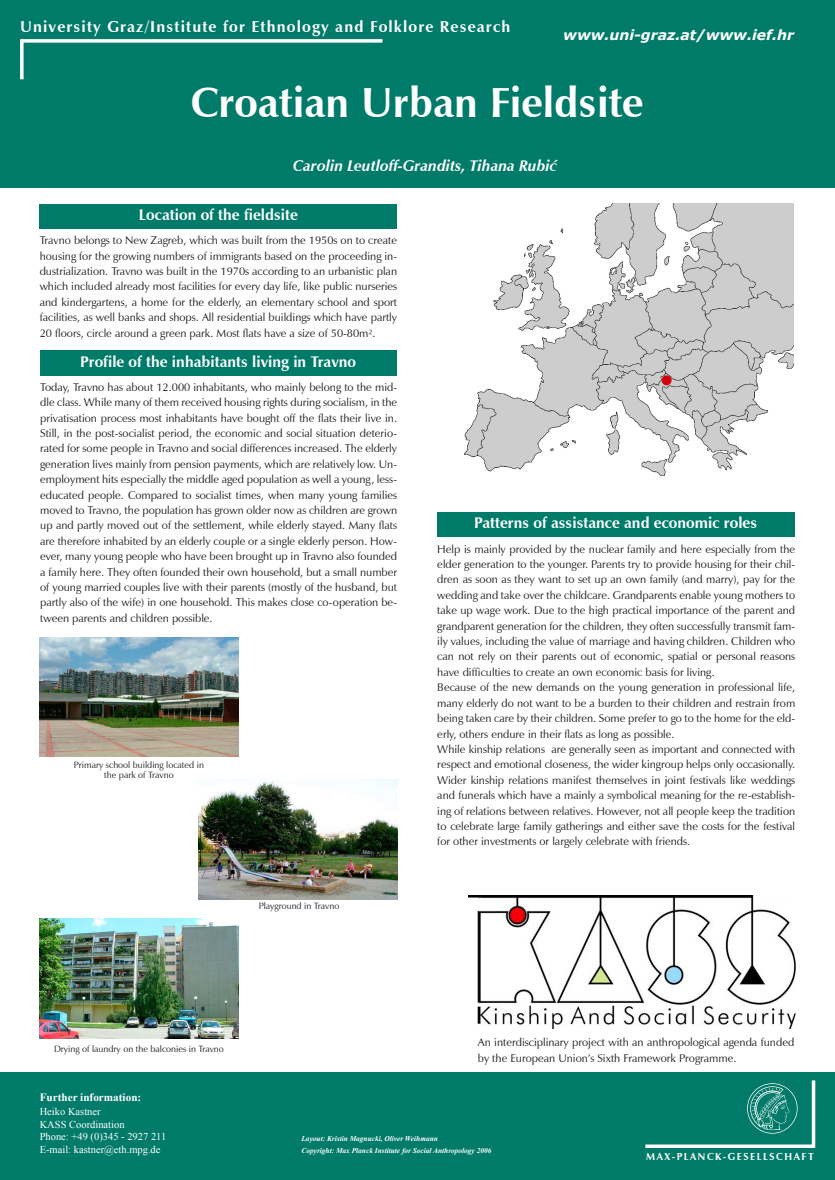
<style>
.page{position:relative;width:835px;height:1180px;background:#fff}
.page>*{position:absolute;margin:0;border:0;box-sizing:border-box;transform-origin:0 0}
.t1{font:700 42px "Zapf Humanist 601 BT";color:#fff}
.t2{font:700 15.75px "Zapf Humanist 601 BT";letter-spacing:.07em;color:#fff}
.t3{font:700 15.4px "Zapf Humanist 601 BT";color:#fff}
.t4{font:italic 700 15.4px "Zapf Humanist 601 BT";color:#fff}
.t5{font:italic 700 14px "Verdana";color:#fff}
.t6{font:11.2px/15.4px "Zapf Humanist 601 BT";color:#1b1c20;text-align:justify}
.t7{font:700 11.2px "Times New Roman";color:#fff}
.t8{font:10.5px/12.6px "Times New Roman";color:#fff}
.t9{font:700 10.15px "Zapf Humanist 601 BT";letter-spacing:.15em;color:#fff}
.t10{font:9.1px/10.5px "Zapf Humanist 601 BT";color:#1b1c20;text-align:center}
.t11{font:italic 700 7.35px/12.6px "Times New Roman";color:#fff}
.s1{font-style:normal;color:#007a69}
</style>
<div class="page">
<img style="left:465px;top:204px;width:328px;height:272px">
<div style="left:0;top:1071px;width:834px;height:109px;background:#007a69"></div>
<div style="left:0;top:0;width:834px;height:187px;background:#007a69"></div>
<svg style="left:20px;top:43px;width:4px;height:36px"></svg>
<svg style="left:20px;top:39px;width:362px;height:4px"></svg>
<svg style="left:811px;top:1080px;width:4px;height:67px"></svg>
<svg style="left:645px;top:1144px;width:169px;height:4px"></svg>
<svg style="left:747px;top:1083px;width:50px;height:50px"></svg>
<div style="left:40px;top:204px;width:357px;height:25px;background:#007a69"></div>
<div style="left:40px;top:350px;width:356px;height:26px;background:#007a69"></div>
<div style="left:436px;top:512px;width:358px;height:24px;background:#007a69"></div>
<div style="left:662px;top:376px;width:8px;height:8px;background:#d1010e;border-radius:50%"></div>
<div style="left:661px;top:375px;width:10px;height:10px;border:2px solid #d1010e;border-radius:50%"></div>
<img style="left:469px;top:895px;width:326px;height:133px">
<img style="left:40px;top:637px;width:198px;height:119px">
<img style="left:198px;top:779px;width:199px;height:120px">
<img style="left:40px;top:919px;width:198px;height:119px">
<h2 class="t2" style="left:20px;top:17px;width:492px">University Graz/Institute for Ethnology and Folklore Research</h2>
<p class="t5" style="left:563px;top:26px;width:232px">www.uni-graz.at/www.ief.hr</p>
<h1 class="t1" style="left:191px;top:77px;width:454px">Croatian Urban Fieldsite</h1>
<h3 class="t4" style="left:293px;top:156px;width:406px">Carolin Leutloff-Grandits, Tihana Rubić<span class="s1">randits, Danijela Birt</span></h3>
<h3 class="t3" style="left:139px;top:206px;width:160px">Location of the fieldsite</h3>
<p class="t6" style="left:40px;top:233px;width:359px">Travno belongs to New Zagreb, which was built from the 1950s on to create housing for the growing numbers of immigrants based on the proceeding in&shy;dustrialization. Travno was built in the 1970s according to an urbanistic plan which included already most facilities for every day life, like public nurseries and kindergartens, a home for the elderly, an elementary school and sport facilities, as well banks and shops. All residential buildings which have partly 20 floors, circle around a green park. Most flats have a size of 50-80m².</p>
<h3 class="t3" style="left:80px;top:352px;width:277px">Profile of the inhabitants living in Travno</h3>
<p class="t6" style="left:40px;top:379px;width:358px">Today, Travno has about 12.000 inhabitants, who mainly belong to the mid&shy;dle class. While many of them received housing rights during socialism, in the privatisation process most inhabitants have bought off the flats their live in.<br>Still, in the post-socialist period, the economic and social situation deterio&shy;rated for some people in Travno and social differences increased. The elderly generation lives mainly from pension payments, which are relatively low. Un&shy;employment hits especially the middle aged population as well a young, less&shy;educated people. Compared to socialist times, when many young families moved to Travno, the population has grown older now as children are grown up and partly moved out of the settlement, while elderly stayed. Many flats are therefore inhabited by an elderly couple or a single elderly person. How&shy;ever, many young people who have been brought up in Travno also founded a family here. They often founded their own household, but a small number of young married couples live with their parents (mostly of the husband, but partly also of the wife) in one household. This makes close co-operation be&shy;tween parents and children possible.</p>
<p class="t10" style="left:74px;top:759px;width:131px">Primary school building located in the park of Travno</p>
<p class="t10" style="left:259px;top:901px;width:82px">Playground in Travno</p>
<h3 class="t3" style="left:474px;top:513px;width:284px">Patterns of assistance and economic roles</h3>
<p class="t6" style="left:437px;top:541px;width:359px;text-align:left">Help is mainly provided by the nuclear family and here especially from the elder generation to the younger. Parents try to provide housing for their chil&shy;dren as soon as they want to set up an own family (and marry), pay for the wedding and take over the childcare. Grandparents enable young mothers to take up wage work. Due to the high practical importance of the parent and grandparent generation for the children, they often successfully transmit fam&shy;ily values, including the value of marriage and having children. Children who can not rely on their parents out of economic, spatial or personal reasons have difficulties to create an own economic basis for living.<br>Because of the new demands on the young generation in professional life, many elderly do not want to be a burden to their children and restrain from being taken care by their children. Some prefer to go to the home for the eld&shy;erly, others endure in their flats as long as possible.<br>While kinship relations are generally seen as important and connected with respect and emotional closeness, the wider kingroup helps only occasionally.<br>Wider kinship relations manifest themselves in joint festivals like weddings and funerals which have a mainly a symbolical meaning for the re-establish&shy;ing of relations between relatives. However, not all people keep the tradition to celebrate large family gatherings and either save the costs for the festival for other investments or largely celebrate with friends.</p>
<p class="t10" style="left:54px;top:1043px;width:171px">Drying of laundry on the balconies in Travno</p>
<p class="t6" style="left:478px;top:1035px;width:318px">An interdisciplinary project with an anthropological agenda funded by the European Union’s Sixth Framework Programme.</p>
<p class="t7" style="left:40px;top:1089px;width:103px">Further information:</p>
<p class="t8" style="left:40px;top:1105px;width:128px">Heiko Kastner<br>KASS Coordination<br>Phone: +49 (0)345 - 2927 211<br>E-mail: kastner@eth.mpg.de</p>
<p class="t11" style="left:301px;top:1131px;width:191px">Layout: Kristin Magnucki, Oliver Weihmann<br>Copyright: Max Planck Institute for Social Anthropology 2006</p>
<p class="t9" style="left:646px;top:1150px;width:169px">Max-Planck-Ge se llschaf t</p>
</div>
